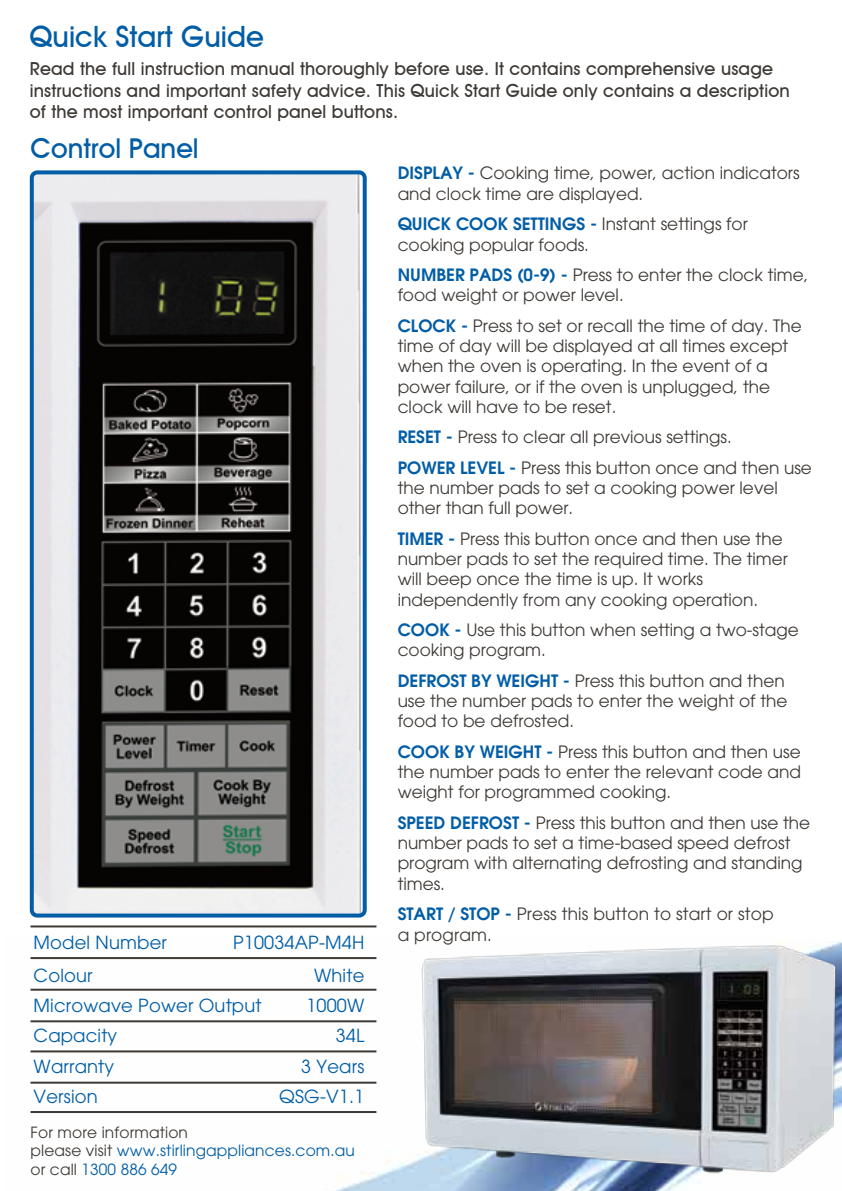
<style>
.page{position:relative;width:842px;height:1191px;background:#fff}
.page>*{position:absolute;margin:0;border:0;box-sizing:border-box;transform-origin:0 0}
.t1{font:500 29.4px "Avant Garde IT Cby BT";color:#005da6}
.t2{font:500 27.4px "Avant Garde IT Cby BT";color:#005da6}
.t3{font:500 18px/21.6px "Avant Garde IT Cby BT";letter-spacing:.01em;color:#3e3935}
.t4{font:18px "Avant Garde";letter-spacing:.01em;color:#005da6}
.t5{font:17px/20.4px "Avant Garde";color:#3e3935}
.t6{font:15.4px/18.4px "Avant Garde";letter-spacing:.01em;color:#005da6}
.s1{color:#3e3935}
.s2{font-weight:600;color:#005da6}
</style>
<div class="page">
<img style="left:30px;top:941px;width:812px;height:249px">
<hr style="left:31px;top:925px;width:345px;height:2px;background:#3e3935">
<hr style="left:31px;top:957px;width:345px;height:2px;background:#3e3935">
<hr style="left:31px;top:988px;width:345px;height:2px;background:#3e3935">
<hr style="left:31px;top:1020px;width:345px;height:2px;background:#3e3935">
<hr style="left:31px;top:1050px;width:345px;height:2px;background:#3e3935">
<hr style="left:31px;top:1081px;width:345px;height:2px;background:#3e3935">
<hr style="left:31px;top:1111px;width:345px;height:2px;background:#3e3935">
<img style="left:35px;top:175px;width:327px;height:737px">
<div style="left:30px;top:170px;width:337px;height:747px;border:4px solid #005da6;border-radius:6px"></div>
<img style="left:418px;top:941px;width:422px;height:238px">
<h1 class="t1" style="left:29px;top:19px;width:236px">Quick Start Guide</h1>
<p class="t3" style="left:30px;top:58px;width:761px">Read the full instruction manual thoroughly before use. It contains comprehensive usage instructions and important safety advice. This Quick Start Guide only contains a description of the most important control panel buttons.</p>
<h2 class="t2" style="left:31px;top:132px;width:170px">Control Panel</h2>
<p class="t4" style="left:34px;top:931px;width:135px">Model Number</p>
<p class="t4" style="left:233px;top:931px;width:133px">P10034AP-M4H</p>
<p class="t4" style="left:34px;top:964px;width:61px">Colour</p>
<p class="t4" style="left:314px;top:964px;width:52px">White</p>
<p class="t4" style="left:34px;top:995px;width:229px">Microwave Power Output</p>
<p class="t4" style="left:306px;top:995px;width:59px">1000W</p>
<p class="t4" style="left:34px;top:1025px;width:85px">Capacity</p>
<p class="t4" style="left:336px;top:1025px;width:30px">34L</p>
<p class="t4" style="left:34px;top:1056px;width:82px">Warranty</p>
<p class="t4" style="left:301px;top:1056px;width:65px">3 Years</p>
<p class="t4" style="left:34px;top:1085px;width:66px">Version</p>
<p class="t4" style="left:279px;top:1085px;width:87px">QSG-V1.1</p>
<p class="t6" style="left:31px;top:1122px;width:326px"><span class="s1">For more information<br>please visit</span> www.stirlingappliances.com.au <span class="s1">or call</span> 1300 886 649</p>
<p class="t5" style="left:397px;top:163px;width:403px"><span class="s2">DISPLAY -</span> Cooking time, power, action indicators and clock time are displayed.</p>
<p class="t5" style="left:397px;top:214px;width:352px"><span class="s2">QUICK COOK SETTINGS -</span> Instant settings for cooking popular foods.</p>
<p class="t5" style="left:397px;top:264px;width:412px"><span class="s2">NUMBER PADS (0-9) -</span> Press to enter the clock time, food weight or power level.</p>
<p class="t5" style="left:397px;top:315px;width:405px"><span class="s2">CLOCK -</span> Press to set or recall the time of day. The time of day will be displayed at all times except when the oven is operating. In the event of a power failure, or if the oven is unplugged, the clock will have to be reset.</p>
<p class="t5" style="left:397px;top:422px;width:416px;line-height:30.4px"><span class="s2">RESET -</span> Press to clear all previous settings.<br><span class="s2">POWER LEVEL -</span> Press this button once and then use</p>
<p class="t5" style="left:397px;top:477px;width:381px">the number pads to set a cooking power level other than full power.</p>
<p class="t5" style="left:397px;top:528px;width:392px"><span class="s2">TIMER -</span> Press this button once and then use the number pads to set the required time. The timer will beep once the time is up. It works independently from any cooking operation.</p>
<p class="t5" style="left:397px;top:619px;width:403px"><span class="s2">COOK -</span> Use this button when setting a two-stage cooking program.</p>
<p class="t5" style="left:397px;top:670px;width:391px"><span class="s2">DEFROST BY WEIGHT -</span> Press this button and then use the number pads to enter the weight of the food to be defrosted.</p>
<p class="t5" style="left:397px;top:741px;width:405px;text-align:justify"><span class="s2">COOK BY WEIGHT -</span> Press this button and then use the number pads to enter the relevant code and weight for programmed cooking.</p>
<p class="t5" style="left:397px;top:812px;width:414px"><span class="s2">SPEED DEFROST -</span> Press this button and then use the number pads to set a time-based speed defrost program with alternating defrosting and standing times.</p>
<p class="t5" style="left:397px;top:903px;width:377px"><span class="s2">START / STOP -</span> Press this button to start or stop a program.</p>
</div>
